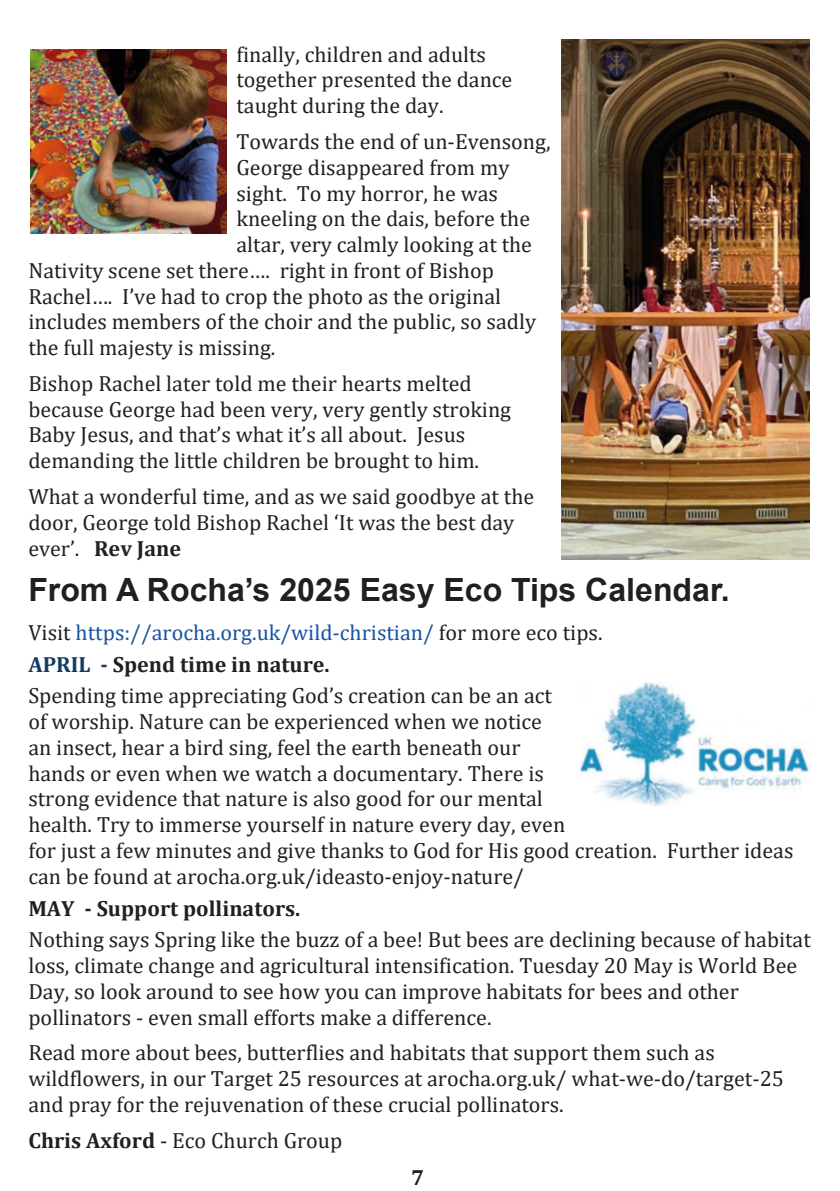
<style>
.page{position:relative;width:840px;height:1191px;background:#fff}
.page>*{position:absolute;margin:0;border:0;box-sizing:border-box;transform-origin:0 0}
.t1{font:700 32px "Arial";color:#231f20}
.t2{font:22px/25.8px "Cambria";color:#231f20}
.t3{font:700 22px "Cambria";color:#231f20}
.s1{font-weight:700}
.s2{color:#1853a4}
.s3{font-weight:700;color:#143a63}
</style>
<div class="page">
<img style="left:561px;top:40px;width:248px;height:520px">
<img style="left:31px;top:49px;width:195px;height:185px">
<img style="left:580px;top:682px;width:229px;height:124px">
<p class="t2" style="left:236px;top:43px;width:277px">finally, children and adults together presented the dance taught during the day.</p>
<p class="t2" style="left:236px;top:130px;width:315px">Towards the end of un-Evensong,</p>
<p class="t2" style="left:236px;top:156px;width:274px">George disappeared from my</p>
<p class="t2" style="left:236px;top:181px;width:263px">sight. To my horror, he was</p>
<p class="t2" style="left:236px;top:207px;width:295px">kneeling on the dais, before the</p>
<p class="t2" style="left:236px;top:233px;width:297px">altar, very calmly looking at the</p>
<p class="t2" style="left:28px;top:259px;width:467px">Nativity scene set there…. right in front of Bishop</p>
<p class="t2" style="left:28px;top:284px;width:474px">Rachel…. I’ve had to crop the photo as the original</p>
<p class="t2" style="left:28px;top:310px;width:509px">includes members of the choir and the public, so sadly</p>
<p class="t2" style="left:28px;top:336px;width:248px">the full majesty is missing.</p>
<p class="t2" style="left:28px;top:372px;width:484px">Bishop Rachel later told me their hearts melted because George had been very, very gently stroking Baby Jesus, and that’s what it’s all about. Jesus demanding the little children be brought to him.</p>
<p class="t2" style="left:28px;top:485px;width:507px">What a wonderful time, and as we said goodbye at the door, George told Bishop Rachel ‘It was the best day ever’. <span class="s1">Rev Jane</span></p>
<h1 class="t1" style="left:28px;top:578px;width:702px">From A Rocha’s 2025 Easy Eco Tips Calendar.</h1>
<p class="t2" style="left:28px;top:618px;width:575px;line-height:31.8px">Visit <span class="s2">https://arocha.org.uk/wild-christian/</span> for more eco tips.<br><span class="s3">APRIL -</span> <span class="s1">Spend time in nature.<br></span>Spending time appreciating God’s creation can be an act</p>
<p class="t2" style="left:28px;top:710px;width:766px">of worship. Nature can be experienced when we notice<br>an insect, hear a bird sing, feel the earth beneath our<br>hands or even when we watch a documentary. There is<br>strong evidence that nature is also good for our mental<br>health. Try to immerse yourself in nature every day, even<br>for just a few minutes and give thanks to God for His good creation. Further ideas can be found at arocha.org.uk/ideasto-enjoy-nature/</p>
<p class="t3" style="left:28px;top:898px;width:273px">MAY - Support pollinators.</p>
<p class="t2" style="left:28px;top:928px;width:783px">Nothing says Spring like the buzz of a bee! But bees are declining because of habitat loss, climate change and agricultural intensification. Tuesday 20 May is World Bee Day, so look around to see how you can improve habitats for bees and other pollinators - even small efforts make a difference.</p>
<p class="t2" style="left:28px;top:1041px;width:756px">Read more about bees, butterflies and habitats that support them such as wildflowers, in our Target 25 resources at arocha.org.uk/ what-we-do/target-25 and pray for the rejuvenation of these crucial pollinators.</p>
<p class="t2" style="left:28px;top:1128px;width:315px"><span class="s1">Chris Axford</span> - Eco Church Group</p>
<p class="t3" style="left:411px;top:1167px;width:15px">7</p>
</div>
